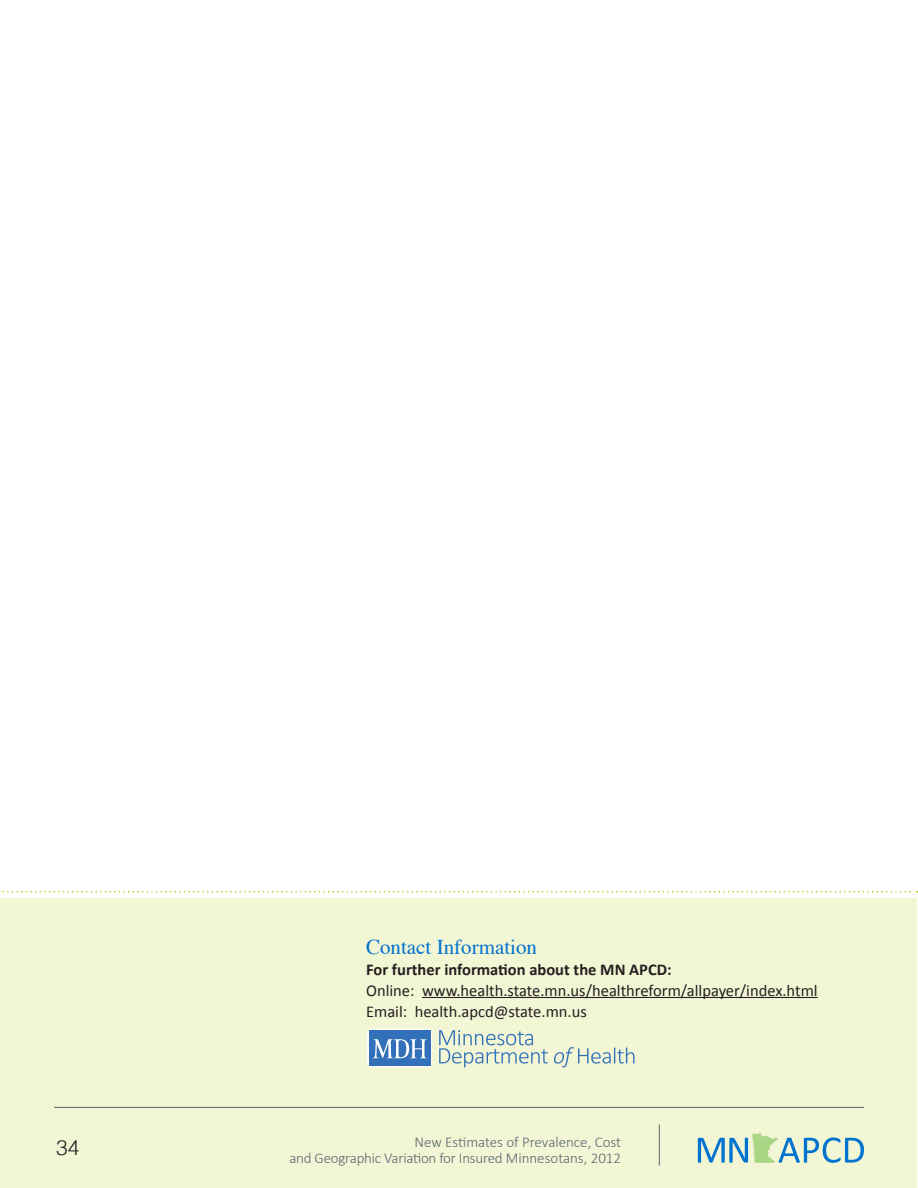
<style>
.page{position:relative;width:918px;height:1188px;background:#fff}
.page>*{position:absolute;margin:0;border:0;box-sizing:border-box;transform-origin:0 0}
.t1{font:21px "Times";color:#0073ce}
.t2{font:300 21px "Helvetica";color:#231f20}
.t3{font:16.5px/21px "Calibri";color:#231f20}
.t4{font:300 15px/16.5px "Calibri";letter-spacing:-.015em;color:#5a6670;text-align:right}
.s1{font-weight:700}
</style>
<div class="page">
<div style="left:0;top:899px;width:917px;height:289px;background:#f2f6d5"></div>
<hr style="left:422px;top:997px;width:396px;height:1px;background:#231f20">
<svg style="left:0;top:891px;width:918px;height:1px"></svg>
<hr style="left:54px;top:1107px;width:810px;height:1px;background:#5a6670">
<hr style="left:659px;top:1124px;width:1px;height:42px;background:#5a6670">
<svg style="left:698px;top:1132px;width:166px;height:31px"></svg>
<svg style="left:439px;top:1030px;width:109px;height:37px"></svg>
<svg style="left:554px;top:1047px;width:80px;height:20px"></svg>
<svg style="left:367px;top:1029px;width:65px;height:38px;background:#6493c9"></svg>
<p class="t2" style="left:56px;top:1130px;width:25px">34</p>
<p class="t1" style="left:366px;top:927px;width:172px">Contact Information</p>
<p class="t3" style="left:366px;top:958px;width:453px"><span class="s1">For further information about the MN APCD:<br></span>Online: www.health.state.mn.us/healthreform/allpayer/index.html</p>
<p class="t3" style="left:366px;top:1000px;width:222px">Email: health.apcd@state.mn.us</p>
<p class="t4" style="left:289px;top:1133px;width:333px">New Estimates of Prevalence, Cost<br>and Geographic Variation for Insured Minnesotans, 2012</p>
</div>
